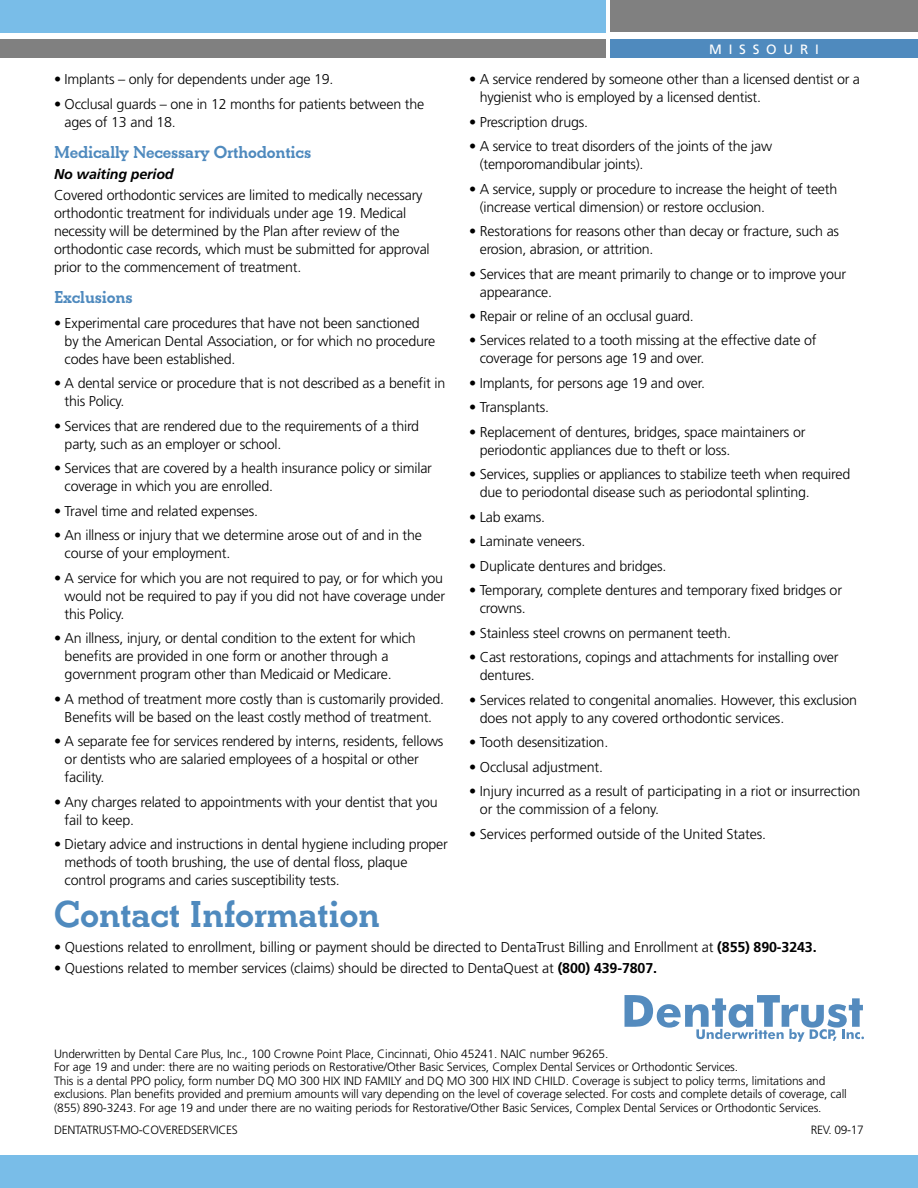
<style>
.page{position:relative;width:918px;height:1188px;background:#fff}
.page>*{position:absolute;margin:0;border:0;box-sizing:border-box;transform-origin:0 0}
.Headline{font:700 39px "Beton EFOP";letter-spacing:-.01em;color:#4f8abe}
.Body_Subhead{font:700 18px "Beton EFOP";letter-spacing:-.01em;color:#4f8abe}
.Body_Text{font:300 14.25px/18px "Frutiger LT Std";letter-spacing:-.015em;color:#000}
.Body_Bold_Italic{font:italic 700 14.25px "Frutiger LT Std";letter-spacing:-.01em;color:#000}
.Body_Text-2{font:13.5px "Frutiger LT Std";letter-spacing:.5em;color:#fff}
.Body_Text-3{font:300 12px/13.5px "Frutiger LT Std";letter-spacing:-.01em;color:#000}
.Paragraph_Style_1{font:300 12px "Frutiger LT Std";letter-spacing:-.025em;color:#000}
.s1{font-weight:700}
</style>
<div class="page">
<div style="left:610px;top:40px;width:308px;height:18px;background:#4f8abe"></div>
<div style="left:610px;top:0;width:308px;height:32px;background:#808080"></div>
<div style="left:0;top:40px;width:606px;height:18px;background:#808080"></div>
<div style="left:0;top:0;width:605px;height:32px;background:#79bde8"></div>
<svg style="left:625px;top:995px;width:239px;height:47px"></svg>
<div style="left:0;top:1156px;width:918px;height:32px;background:#79bde8"></div>
<p class="Body_Text" style="left:54px;top:70px;width:281px">• Implants – only for dependents under age 19.</p>
<p class="Body_Text" style="left:65px;top:95px;width:361px;text-indent:-11px">• Occlusal guards – one in 12 months for patients between the ages of 13 and 18.</p>
<p class="Body_Subhead" style="left:54px;top:141px;width:259px">Medically Necessary Orthodontics</p>
<p class="Body_Bold_Italic" style="left:54px;top:166px;width:121px">No waiting period</p>
<p class="Body_Text" style="left:54px;top:187px;width:377px">Covered orthodontic services are limited to medically necessary orthodontic treatment for individuals under age 19. Medical necessity will be determined by the Plan after review of the orthodontic case records, which must be submitted for approval prior to the commencement of treatment.</p>
<p class="Body_Subhead" style="left:54px;top:287px;width:80px">Exclusions</p>
<p class="Body_Text" style="left:65px;top:314px;width:372px;text-indent:-11px">• Experimental care procedures that have not been sanctioned by the American Dental Association, or for which no procedure codes have been established.</p>
<p class="Body_Text" style="left:65px;top:375px;width:382px;text-indent:-11px">• A dental service or procedure that is not described as a benefit in this Policy.</p>
<p class="Body_Text" style="left:65px;top:417px;width:356px;text-indent:-11px">• Services that are rendered due to the requirements of a third party, such as an employer or school.</p>
<p class="Body_Text" style="left:65px;top:460px;width:369px;text-indent:-11px">• Services that are covered by a health insurance policy or similar coverage in which you are enrolled.</p>
<p class="Body_Text" style="left:54px;top:502px;width:206px">• Travel time and related expenses.</p>
<p class="Body_Text" style="left:65px;top:527px;width:359px;text-indent:-11px">• An illness or injury that we determine arose out of and in the course of your employment.</p>
<p class="Body_Text" style="left:65px;top:569px;width:382px;text-indent:-11px">• A service for which you are not required to pay, or for which you would not be required to pay if you did not have coverage under this Policy.</p>
<p class="Body_Text" style="left:65px;top:629px;width:353px;text-indent:-11px">• An illness, injury, or dental condition to the extent for which benefits are provided in one form or another through a government program other than Medicaid or Medicare.</p>
<p class="Body_Text" style="left:54px;top:690px;width:392px;text-align:center">• A method of treatment more costly than is customarily provided.<br>Benefits will be based on the least costly method of treatment.</p>
<p class="Body_Text" style="left:65px;top:732px;width:380px;text-indent:-11px">• A separate fee for services rendered by interns, residents, fellows or dentists who are salaried employees of a hospital or other facility.</p>
<p class="Body_Text" style="left:65px;top:793px;width:375px;text-indent:-11px">• Any charges related to appointments with your dentist that you fail to keep.</p>
<p class="Body_Text" style="left:65px;top:835px;width:385px;text-indent:-11px">• Dietary advice and instructions in dental hygiene including proper methods of tooth brushing, the use of dental floss, plaque control programs and caries susceptibility tests.</p>
<p class="Body_Text-2" style="left:709px;top:41px;width:111px">MISSOURI</p>
<p class="Body_Text" style="left:480px;top:70px;width:382px;text-indent:-11px">• A service rendered by someone other than a licensed dentist or a hygienist who is employed by a licensed dentist.</p>
<p class="Body_Text" style="left:469px;top:113px;width:120px">• Prescription drugs.</p>
<p class="Body_Text" style="left:480px;top:137px;width:294px;text-indent:-11px">• A service to treat disorders of the joints of the jaw (temporomandibular joints).</p>
<p class="Body_Text" style="left:480px;top:180px;width:359px;text-indent:-11px">• A service, supply or procedure to increase the height of teeth (increase vertical dimension) or restore occlusion.</p>
<p class="Body_Text" style="left:480px;top:222px;width:361px;text-indent:-11px">• Restorations for reasons other than decay or fracture, such as erosion, abrasion, or attrition.</p>
<p class="Body_Text" style="left:480px;top:265px;width:368px;text-indent:-11px">• Services that are meant primarily to change or to improve your appearance.</p>
<p class="Body_Text" style="left:469px;top:307px;width:226px">• Repair or reline of an occlusal guard.</p>
<p class="Body_Text" style="left:480px;top:332px;width:338px;text-indent:-11px">• Services related to a tooth missing at the effective date of coverage for persons age 19 and over.</p>
<p class="Body_Text" style="left:469px;top:374px;width:237px">• Implants, for persons age 19 and over.</p>
<p class="Body_Text" style="left:469px;top:399px;width:81px">• Transplants.</p>
<p class="Body_Text" style="left:480px;top:423px;width:327px;text-indent:-11px">• Replacement of dentures, bridges, space maintainers or periodontic appliances due to theft or loss.</p>
<p class="Body_Text" style="left:480px;top:466px;width:372px;text-indent:-11px">• Services, supplies or appliances to stabilize teeth when required due to periodontal disease such as periodontal splinting.</p>
<p class="Body_Text" style="left:469px;top:508px;width:78px">• Lab exams.</p>
<p class="Body_Text" style="left:469px;top:533px;width:118px">• Laminate veneers.</p>
<p class="Body_Text" style="left:469px;top:557px;width:199px">• Duplicate dentures and bridges.</p>
<p class="Body_Text" style="left:480px;top:582px;width:364px;text-indent:-11px">• Temporary, complete dentures and temporary fixed bridges or crowns.</p>
<p class="Body_Text" style="left:469px;top:624px;width:264px">• Stainless steel crowns on permanent teeth.</p>
<p class="Body_Text" style="left:480px;top:649px;width:360px;text-indent:-11px">• Cast restorations, copings and attachments for installing over dentures.</p>
<p class="Body_Text" style="left:480px;top:691px;width:379px;text-indent:-11px">• Services related to congenital anomalies. However, this exclusion does not apply to any covered orthodontic services.</p>
<p class="Body_Text" style="left:469px;top:734px;width:141px">• Tooth desensitization.</p>
<p class="Body_Text" style="left:469px;top:758px;width:135px">• Occlusal adjustment.</p>
<p class="Body_Text" style="left:480px;top:782px;width:382px;text-indent:-11px">• Injury incurred as a result of participating in a riot or insurrection or the commission of a felony.</p>
<p class="Body_Text" style="left:469px;top:825px;width:299px">• Services performed outside of the United States.</p>
<p class="Headline" style="left:54px;top:891px;width:327px">Contact Information</p>
<p class="Body_Text" style="left:54px;top:938px;width:764px">• Questions related to enrollment, billing or payment should be directed to DentaTrust Billing and Enrollment at <span class="s1">(855) 890-3243.</span></p>
<p class="Body_Text" style="left:54px;top:959px;width:605px">• Questions related to member services (claims) should be directed to DentaQuest at <span class="s1">(800) 439-7807.</span></p>
<p class="Body_Text-3" style="left:54px;top:1047px;width:556px">Underwritten by Dental Care Plus, Inc., 100 Crowne Point Place, Cincinnati, Ohio 45241. NAIC number 96265.</p>
<p class="Body_Text-3" style="left:54px;top:1061px;width:686px">For age 19 and under: there are no waiting periods on Restorative/Other Basic Services, Complex Dental Services or Orthodontic Services.</p>
<p class="Body_Text-3" style="left:54px;top:1074px;width:794px">This is a dental PPO policy, form number DQ MO 300 HIX IND FAMILY and DQ MO 300 HIX IND CHILD. Coverage is subject to policy terms, limitations and exclusions. Plan benefits provided and premium amounts will vary depending on the level of coverage selected. For costs and complete details of coverage, call (855) 890-3243. For age 19 and under there are no waiting periods for Restorative/Other Basic Services, Complex Dental Services or Orthodontic Services.</p>
<p class="Paragraph_Style_1" style="left:54px;top:1123px;width:185px">DENTATRUST-MO-COVEREDSERVICES</p>
<p class="Paragraph_Style_1" style="left:811px;top:1123px;width:55px">REV. 09-17</p>
</div>
